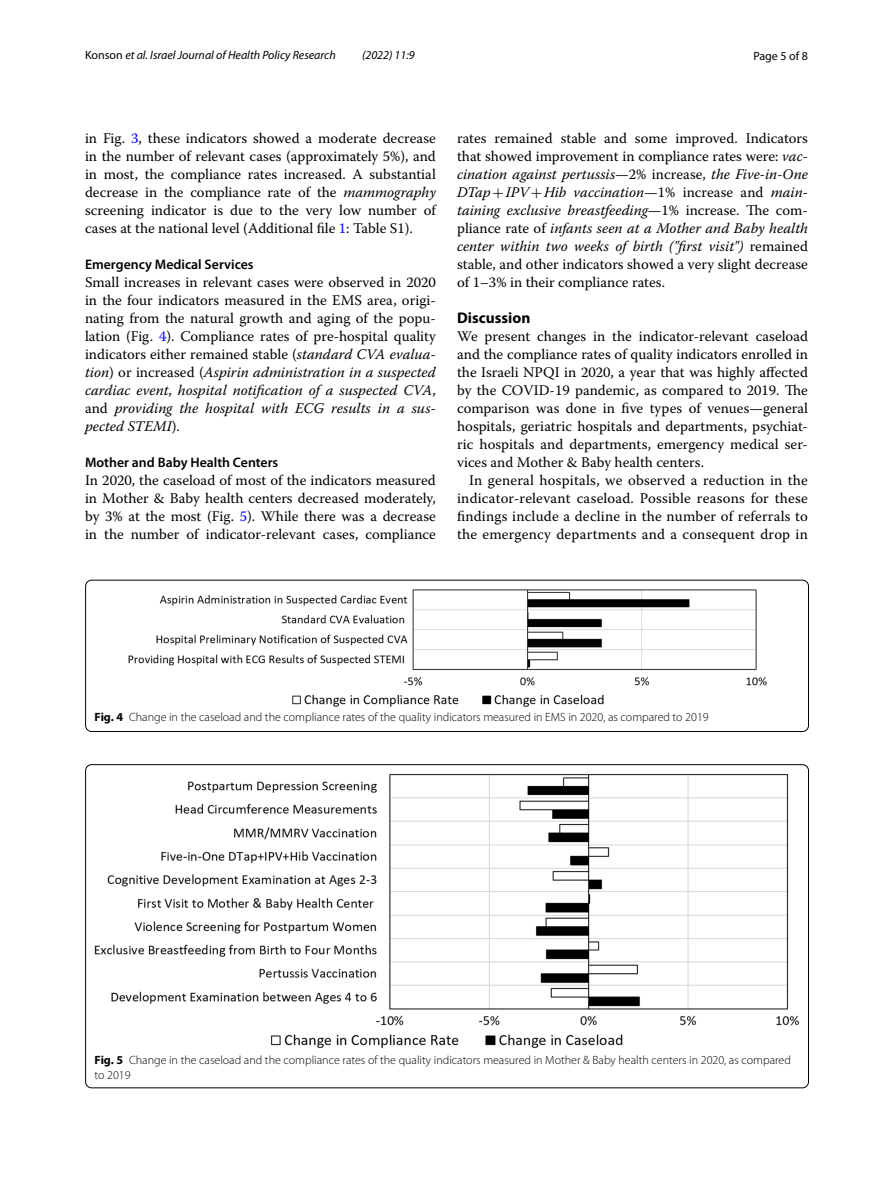
<style>
.page{position:relative;width:893px;height:1187px;background:#fff}
.page>*{position:absolute;margin:0;border:0;box-sizing:border-box;transform-origin:0 0}
.t1{font:700 15.45px "Myriad Pro";color:#000}
.t2{font:14.7px/18px "Warnock Pro";color:#000;text-align:justify}
.t3{font:600 13.8px "Myriad Pro";color:#000}
.t4{font:300 12px/15px "Myriad Pro";color:#000}
.t5{font:italic 12px "Myriad Pro";color:#000}
.t6{font:12px "Myriad Pro";color:#000}
.s1{font-style:normal}
.s2{color:#00f}
.s3{font-style:italic}
.s4{font-family:"MTSY"}
.s5{font-weight:700}
</style>
<div class="page">
<img style="left:128px;top:589px;width:638px;height:117px">
<div style="left:85px;top:580px;width:724px;height:151px;border:1px solid #000;border-radius:6px"></div>
<img style="left:94px;top:773px;width:705px;height:275px">
<p class="t5" style="left:85px;top:48px;width:252px"><span class="s1">Konson</span> et al. Israel Journal of Health Policy Research</p>
<p class="t5" style="left:362px;top:48px;width:54px">(2022) 11:9</p>
<p class="t6" style="left:753px;top:48px;width:56px">Page 5 of 8</p>
<p class="t2" style="left:85px;top:128px;width:352px">in Fig. <span class="s2">3</span>, these indicators showed a moderate decrease in the number of relevant cases (approximately 5%), and in most, the compliance rates increased. A substantial decrease in the compliance rate of the <span class="s3">mammography </span>screening indicator is due to the very low number of cases at the national level (Additional file <span class="s2">1</span>: Table S1).</p>
<p class="t3" style="left:85px;top:255px;width:170px">Emergency Medical Services</p>
<p class="t2" style="left:85px;top:272px;width:352px">Small increases in relevant cases were observed in 2020 in the four indicators measured in the EMS area, origi&shy;nating from the natural growth and aging of the popu&shy;lation (Fig. <span class="s2">4</span>). Compliance rates of pre-hospital quality indicators either remained stable (<span class="s3">standard CVA evalua&shy;tion</span>) or increased (<span class="s3">Aspirin administration in a suspected cardiac event</span>, <span class="s3">hospital notification of a suspected CVA</span>, and <span class="s3">providing the hospital with ECG results in a sus&shy;pected STEMI</span>).</p>
<p class="t3" style="left:85px;top:453px;width:195px">Mother and Baby Health Centers</p>
<p class="t2" style="left:85px;top:470px;width:352px">In 2020, the caseload of most of the indicators measured in Mother &amp; Baby health centers decreased moderately, by 3% at the most (Fig. <span class="s2">5</span>). While there was a decrease in the number of indicator-relevant cases, compliance</p>
<p class="t2" style="left:457px;top:128px;width:352px">rates remained stable and some improved. Indicators that showed improvement in compliance rates were: <span class="s3">vac&shy;cination against pertussis</span>—2% increase, <span class="s3">the Five-in-One DTap</span><span class="s4">+</span><span class="s3">IPV</span><span class="s4">+</span><span class="s3">Hib vaccination</span>—1% increase and <span class="s3">main&shy;taining exclusive breastfeeding</span>—1% increase. The com&shy;pliance rate of <span class="s3">infants seen at a Mother and Baby health center within two weeks of birth ("first visit")</span> remained stable, and other indicators showed a very slight decrease of 1–3% in their compliance rates.</p>
<p class="t1" style="left:457px;top:307px;width:75px">Discussion</p>
<p class="t2" style="left:457px;top:326px;width:352px">We present changes in the indicator-relevant caseload and the compliance rates of quality indicators enrolled in the Israeli NPQI in 2020, a year that was highly affected by the COVID-19 pandemic, as compared to 2019. The comparison was done in five types of venues—general hospitals, geriatric hospitals and departments, psychiat&shy;ric hospitals and departments, emergency medical ser&shy;vices and Mother &amp; Baby health centers.</p>
<p class="t2" style="left:457px;top:470px;width:352px;text-indent:12px">In general hospitals, we observed a reduction in the indicator-relevant caseload. Possible reasons for these findings include a decline in the number of referrals to the emergency departments and a consequent drop in</p>
<p class="t4" style="left:95px;top:709px;width:616px"><span class="s5">Fig. 4</span> Change in the caseload and the compliance rates of the quality indicators measured in EMS in 2020, as compared to 2019</p>
<p class="t4" style="left:95px;top:1052px;width:698px"><span class="s5">Fig. 5</span> Change in the caseload and the compliance rates of the quality indicators measured in Mother &amp; Baby health centers in 2020, as compared to 2019</p>
</div>
